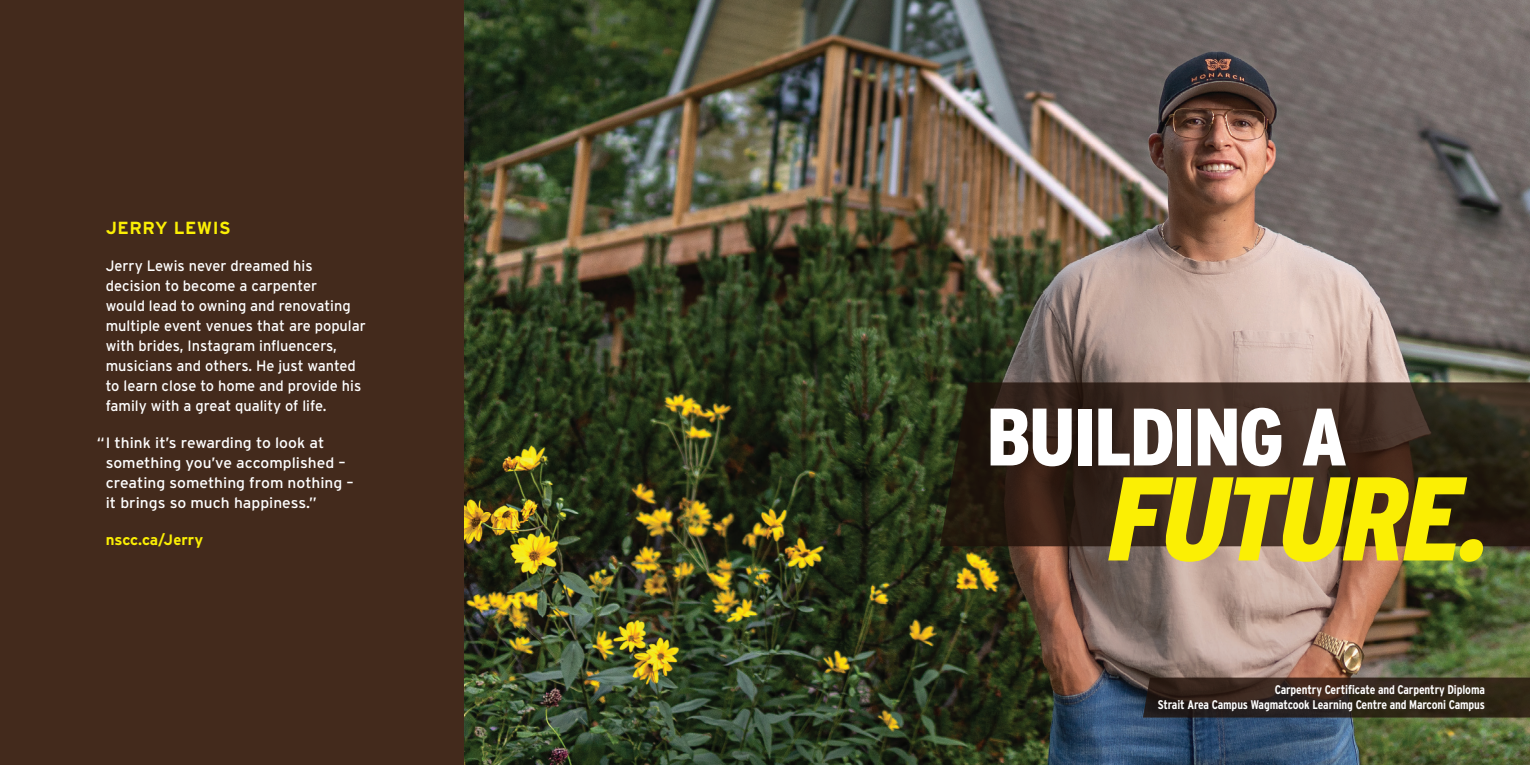
<style>
.page{position:relative;width:1530px;height:765px;background:#fff}
.page>*{position:absolute;margin:0;border:0;box-sizing:border-box;transform-origin:0 0}
.t1{font:italic 900 condensed 118.75px "Interstate";color:#fbef04}
.t2{font:900 condensed 81.25px "Interstate";letter-spacing:-.025em;color:#fff}
.t3{font:700 17.5px "Interstate";letter-spacing:.03em;color:#fbef04}
.t4{font:15px/20px "Interstate";color:#fff}
.t5{font:700 15px "Interstate";color:#fbef04}
.t6{font:700 condensed 12.5px/15px "Interstate";letter-spacing:-.01em;color:#fff;text-align:right}
</style>
<div class="page">
<img style="left:463px;top:0;width:1067px;height:765px">
<div style="left:0;top:0;width:463px;height:765px;background:#432a1c"></div>
<svg style="left:1143px;top:678px;width:387px;height:39px"></svg>
<svg style="left:940px;top:382px;width:590px;height:166px"></svg>
<p class="t3" style="left:106px;top:217px;width:127px">JERRY LEWIS</p>
<p class="t4" style="left:106px;top:256px;width:262px">Jerry Lewis never dreamed his decision to become a carpenter<br>would lead to owning and renovating multiple event venues that are popular with brides, Instagram influencers, musicians and others. He just wanted to learn close to home and provide his family with a great quality of life.</p>
<p class="t4" style="left:106px;top:433px;width:250px;text-indent:-9px">“ I think it’s rewarding to look at something you’ve accomplished – creating something from nothing – it brings so much happiness.”</p>
<p class="t5" style="left:106px;top:530px;width:99px">nscc.ca/Jerry</p>
<p class="t2" style="left:986px;top:387px;width:362px">BUILDING A</p>
<p class="t1" style="left:1102px;top:446px;width:411px">FUTURE.</p>
<p class="t6" style="left:1158px;top:682px;width:329px">Carpentry Certificate and Carpentry Diploma<br>Strait Area Campus Wagmatcook Learning Centre and Marconi Campus</p>
</div>
